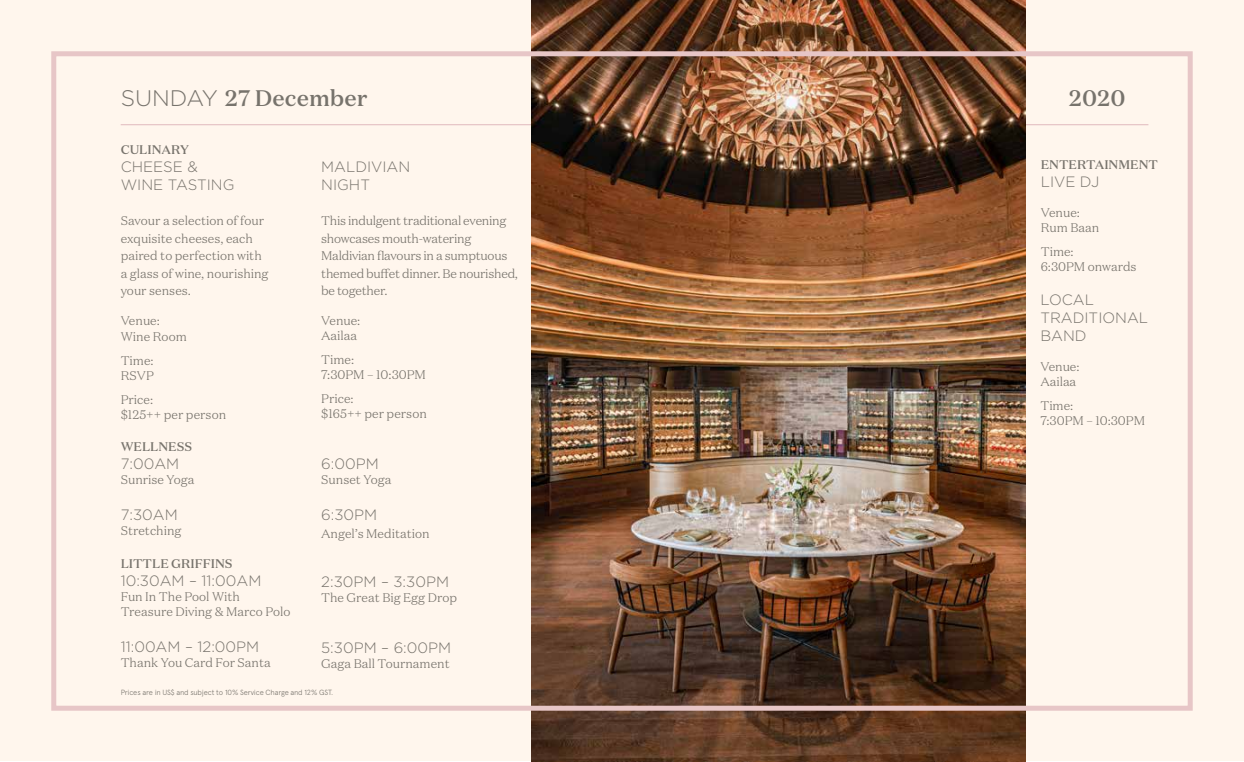
<style>
.page{position:relative;width:1244px;height:762px;background:#fff}
.page>*{position:absolute;margin:0;border:0;box-sizing:border-box;transform-origin:0 0}
.t1{font:500 22.5px "Domaine Text";color:#77736c}
.t2{font:300 15px/18px "Gotham";color:#77736c}
.t3{font:300 12.5px/15px "Domaine Text";color:#77736c}
.t4{font:300 12.5px/17.5px "Domaine Text";letter-spacing:-.02em;color:#77736c}
.t5{font:500 12.5px "Domaine Text";color:#77736c}
.t6{font:300 7.5px "Apercu Pro";letter-spacing:-.025em;color:#77736c}
.s1{font-family:"Gotham";font-weight:300}
</style>
<div class="page">
<div style="left:0;top:1px;width:1243px;height:760px;background:#fff6ed"></div>
<hr style="left:121px;top:124px;width:1027px;height:1px;background:#e7c6c7">
<img style="left:531px;top:0;width:495px;height:762px">
<div style="left:51px;top:51px;width:1141px;height:660px;border:5px solid #e7c6c7"></div>
<h1 class="t1" style="left:121px;top:84px;width:248px"><span class="s1">SUNDAY</span> 27 December</h1>
<p class="t5" style="left:121px;top:141px;width:70px">CULINARY</p>
<p class="t2" style="left:121px;top:157px;width:115px">CHEESE &amp;<br>WINE TASTING</p>
<p class="t3" style="left:121px;top:212px;width:149px;line-height:17.5px">Savour a selection of four exquisite cheeses, each paired to perfection with a glass of wine, nourishing your senses.</p>
<p class="t3" style="left:121px;top:313px;width:68px">Venue:<br>Wine Room</p>
<p class="t3" style="left:121px;top:352px;width:35px">Time:<br>RSVP</p>
<p class="t3" style="left:121px;top:391px;width:107px">Price:<br>$125++ per person</p>
<p class="t5" style="left:121px;top:438px;width:73px">WELLNESS</p>
<p class="t2" style="left:121px;top:454px;width:60px">7:00AM</p>
<p class="t3" style="left:121px;top:472px;width:75px">Sunrise Yoga</p>
<p class="t2" style="left:121px;top:505px;width:59px">7:30AM</p>
<p class="t3" style="left:121px;top:523px;width:62px">Stretching</p>
<p class="t5" style="left:121px;top:556px;width:114px">LITTLE GRIFFINS</p>
<p class="t2" style="left:121px;top:572px;width:142px">10:30AM – 11:00AM</p>
<p class="t3" style="left:121px;top:589px;width:171px">Fun In The Pool With<br>Treasure Diving &amp; Marco Polo</p>
<p class="t2" style="left:121px;top:638px;width:140px">11:00AM – 12:00PM</p>
<p class="t3" style="left:121px;top:655px;width:152px">Thank You Card For Santa</p>
<p class="t2" style="left:321px;top:157px;width:91px">MALDIVIAN<br>NIGHT</p>
<p class="t4" style="left:321px;top:212px;width:198px">This indulgent traditional evening showcases mouth-watering<br>Maldivian flavours in a sumptuous themed buffet dinner. Be nourished, be together.</p>
<p class="t3" style="left:321px;top:313px;width:41px">Venue:<br>Aailaa</p>
<p class="t3" style="left:321px;top:352px;width:106px">Time:<br>7:30PM – 10:30PM</p>
<p class="t3" style="left:321px;top:391px;width:107px">Price:<br>$165++ per person</p>
<p class="t2" style="left:321px;top:454px;width:59px">6:00PM</p>
<p class="t3" style="left:321px;top:472px;width:72px">Sunset Yoga</p>
<p class="t2" style="left:321px;top:505px;width:58px">6:30PM</p>
<p class="t3" style="left:321px;top:526px;width:110px">Angel’s Meditation</p>
<p class="t2" style="left:321px;top:572px;width:129px">2:30PM – 3:30PM</p>
<p class="t3" style="left:321px;top:590px;width:137px">The Great Big Egg Drop</p>
<p class="t2" style="left:321px;top:638px;width:132px">5:30PM – 6:00PM</p>
<p class="t3" style="left:321px;top:655px;width:130px">Gaga Ball Tournament</p>
<p class="t6" style="left:121px;top:686px;width:214px">Prices are in US$ and subject to 10% Service Charge and 12% GST.</p>
<h1 class="t1" style="left:1068px;top:83px;width:58px">2020</h1>
<p class="t5" style="left:1041px;top:157px;width:119px">ENTERTAINMENT</p>
<p class="t2" style="left:1041px;top:173px;width:60px">LIVE DJ</p>
<p class="t3" style="left:1041px;top:205px;width:60px">Venue:<br>Rum Baan</p>
<p class="t3" style="left:1041px;top:244px;width:97px">Time:<br>6:30PM onwards</p>
<p class="t2" style="left:1040px;top:291px;width:109px">LOCAL<br>TRADITIONAL<br>BAND</p>
<p class="t3" style="left:1040px;top:359px;width:41px">Venue:<br>Aailaa</p>
<p class="t3" style="left:1040px;top:398px;width:106px">Time:<br>7:30PM – 10:30PM</p>
</div>
